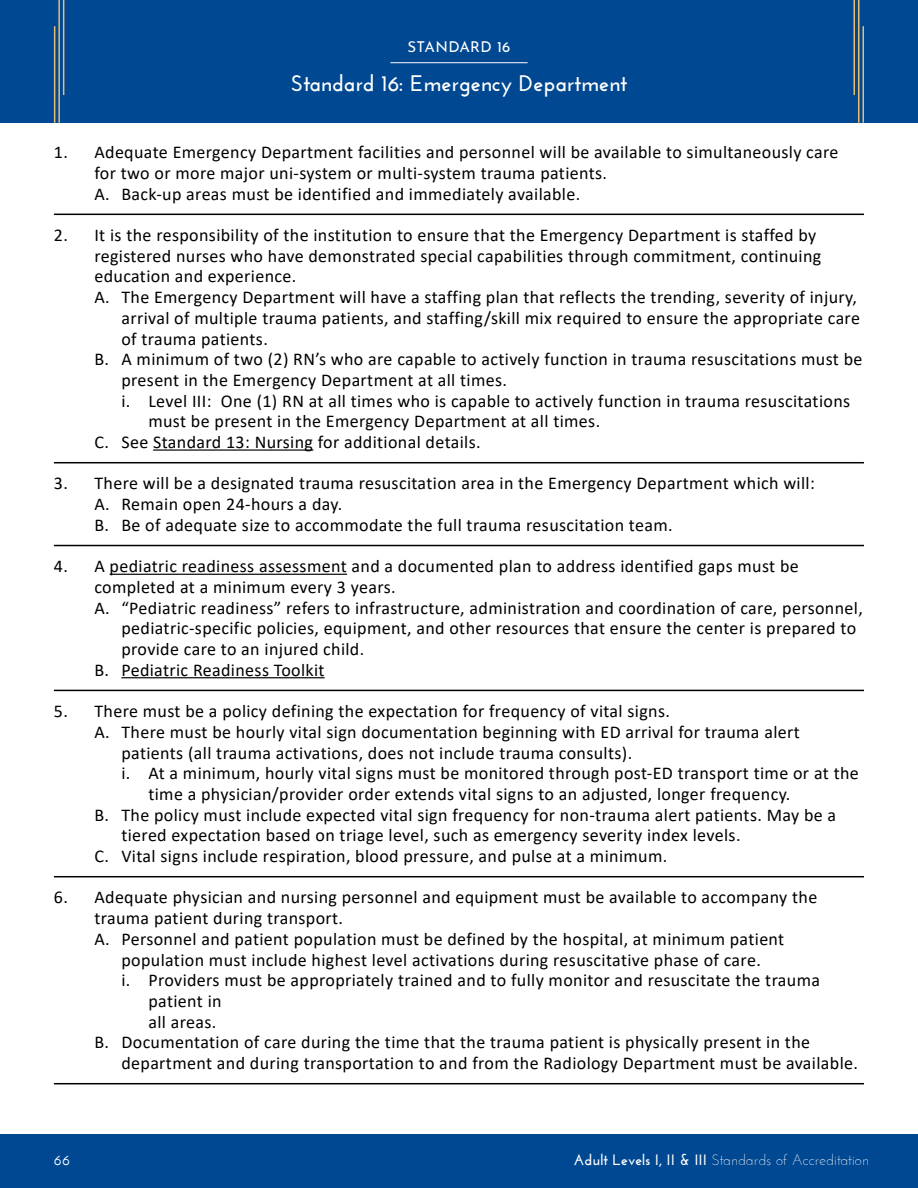
<style>
.page{position:relative;width:918px;height:1188px;background:#fff}
.page>*{position:absolute;margin:0;border:0;box-sizing:border-box;transform-origin:0 0}
.t1{font:700 22.5px "Josefin Sans";color:#fff}
.t2{font:18px/20.7px "Calibri";letter-spacing:.02em;color:#000}
.t3{font:300 15px "Josefin Sans";color:#fff}
.t4{font:15px "Josefin Sans";color:#fff}
.t5{font:600 15px "Josefin Sans";color:#fff}
.s1{font-weight:700}
</style>
<div class="page">
<div style="left:0;top:0;width:918px;height:123px;background:#004892"></div>
<hr style="left:54px;top:26px;width:1px;height:97px;background:#e6bc75">
<hr style="left:862px;top:26px;width:2px;height:97px;background:#e6bc75">
<hr style="left:58px;top:0;width:2px;height:123px;background:#e6bc75">
<hr style="left:858px;top:0;width:2px;height:123px;background:#e6bc75">
<hr style="left:63px;top:0;width:1px;height:95px;background:#e6bc75">
<hr style="left:854px;top:0;width:1px;height:95px;background:#e6bc75">
<div style="left:0;top:1134px;width:918px;height:54px;background:#004892"></div>
<hr style="left:390px;top:62px;width:138px;height:1px;background:#fff">
<hr style="left:54px;top:214px;width:810px;height:1px;background:#000">
<hr style="left:153px;top:449px;width:160px;height:2px;background:#000">
<hr style="left:54px;top:462px;width:810px;height:1px;background:#000">
<hr style="left:54px;top:545px;width:810px;height:1px;background:#000">
<hr style="left:110px;top:574px;width:237px;height:1px;background:#000">
<hr style="left:121px;top:677px;width:204px;height:1px;background:#000">
<hr style="left:54px;top:690px;width:810px;height:1px;background:#000">
<hr style="left:54px;top:876px;width:810px;height:1px;background:#000">
<hr style="left:54px;top:1083px;width:810px;height:1px;background:#000">
<p class="t4" style="left:408px;top:34px;width:21px">STANDARD</p>
<p class="t4" style="left:497px;top:34px;width:15px">16</p>
<p class="t1" style="left:291px;top:70px;width:338px">Standard 16: Emergency Department</p>
<p class="t2" style="left:94px;top:141px;width:746px;text-indent:-40px">1. Adequate Emergency Department facilities and personnel will be available to simultaneously care for two or more major uni-system or multi-system trauma patients.<br>A. Back-up areas must be identified and immediately available.</p>
<p class="t2" style="left:54px;top:224px;width:764px">2. It is the responsibility of the institution to ensure that the Emergency Department is staffed by</p>
<p class="t2" style="left:94px;top:245px;width:729px">registered nurses who have demonstrated special capabilities through commitment, continuing</p>
<p class="t2" style="left:94px;top:266px;width:203px">education and experience.</p>
<p class="t2" style="left:94px;top:286px;width:764px">A. The Emergency Department will have a staffing plan that reflects the trending, severity of injury,</p>
<p class="t2" style="left:121px;top:307px;width:740px">arrival of multiple trauma patients, and staffing/skill mix required to ensure the appropriate care</p>
<p class="t2" style="left:121px;top:328px;width:148px">of trauma patients.</p>
<p class="t2" style="left:94px;top:348px;width:770px">B. A minimum of two (2) RN’s who are capable to actively function in trauma resuscitations must be</p>
<p class="t2" style="left:121px;top:369px;width:387px">present in the Emergency Department at all times.</p>
<p class="t2" style="left:121px;top:390px;width:730px">i. Level III: One (1) RN at all times who is capable to actively function in trauma resuscitations</p>
<p class="t2" style="left:148px;top:411px;width:453px">must be present in the Emergency Department at all times.</p>
<p class="t2" style="left:94px;top:431px;width:388px">C. See Standard 13: Nursing for additional details.</p>
<p class="t2" style="left:94px;top:473px;width:722px;text-indent:-41px">3. There will be a designated trauma resuscitation area in the Emergency Department which will:<br>A. Remain open 24-hours a day.<br>B. Be of adequate size to accommodate the full trauma resuscitation team.</p>
<p class="t2" style="left:54px;top:555px;width:746px">4. A pediatric readiness assessment and a documented plan to address identified gaps must be</p>
<p class="t2" style="left:94px;top:576px;width:303px">completed at a minimum every 3 years.</p>
<p class="t2" style="left:94px;top:597px;width:770px">A. “Pediatric readiness” refers to infrastructure, administration and coordination of care, personnel,</p>
<p class="t2" style="left:121px;top:618px;width:736px">pediatric-specific policies, equipment, and other resources that ensure the center is prepared to</p>
<p class="t2" style="left:121px;top:638px;width:244px">provide care to an injured child.</p>
<p class="t2" style="left:94px;top:659px;width:232px">B. Pediatric Readiness Toolkit</p>
<p class="t2" style="left:54px;top:700px;width:618px">5. There must be a policy defining the expectation for frequency of vital signs.</p>
<p class="t2" style="left:94px;top:721px;width:707px">A. There must be hourly vital sign documentation beginning with ED arrival for trauma alert</p>
<p class="t2" style="left:121px;top:742px;width:512px">patients (all trauma activations, does not include trauma consults).</p>
<p class="t2" style="left:121px;top:762px;width:739px">i. At a minimum, hourly vital signs must be monitored through post-ED transport time or at the</p>
<p class="t2" style="left:148px;top:783px;width:644px">time a physician/provider order extends vital signs to an adjusted, longer frequency.</p>
<p class="t2" style="left:94px;top:804px;width:743px">B. The policy must include expected vital sign frequency for non-trauma alert patients. May be a</p>
<p class="t2" style="left:121px;top:825px;width:621px">tiered expectation based on triage level, such as emergency severity index levels.</p>
<p class="t2" style="left:94px;top:845px;width:574px">C. Vital signs include respiration, blood pressure, and pulse at a minimum.</p>
<p class="t2" style="left:54px;top:887px;width:765px">6. Adequate physician and nursing personnel and equipment must be available to accompany the</p>
<p class="t2" style="left:94px;top:907px;width:250px">trauma patient during transport.</p>
<p class="t2" style="left:94px;top:928px;width:691px">A. Personnel and patient population must be defined by the hospital, at minimum patient</p>
<p class="t2" style="left:121px;top:949px;width:641px">population must include highest level activations during resuscitative phase of care.</p>
<p class="t2" style="left:121px;top:969px;width:700px">i. Providers must be appropriately trained and to fully monitor and resuscitate the trauma</p>
<p class="t2" style="left:148px;top:990px;width:75px">patient in</p>
<p class="t2" style="left:148px;top:1011px;width:69px">all areas.</p>
<p class="t2" style="left:94px;top:1032px;width:717px">B. Documentation of care during the time that the trauma patient is physically present in the</p>
<p class="t2" style="left:121px;top:1052px;width:738px">department and during transportation to and from the Radiology Department must be available.</p>
<p class="t5" style="left:54px;top:1150px;width:17px">66</p>
<p class="t3" style="left:574px;top:1150px;width:297px"><span class="s1">Adult Levels I, II &amp; III</span> Standards of Accreditation</p>
</div>
